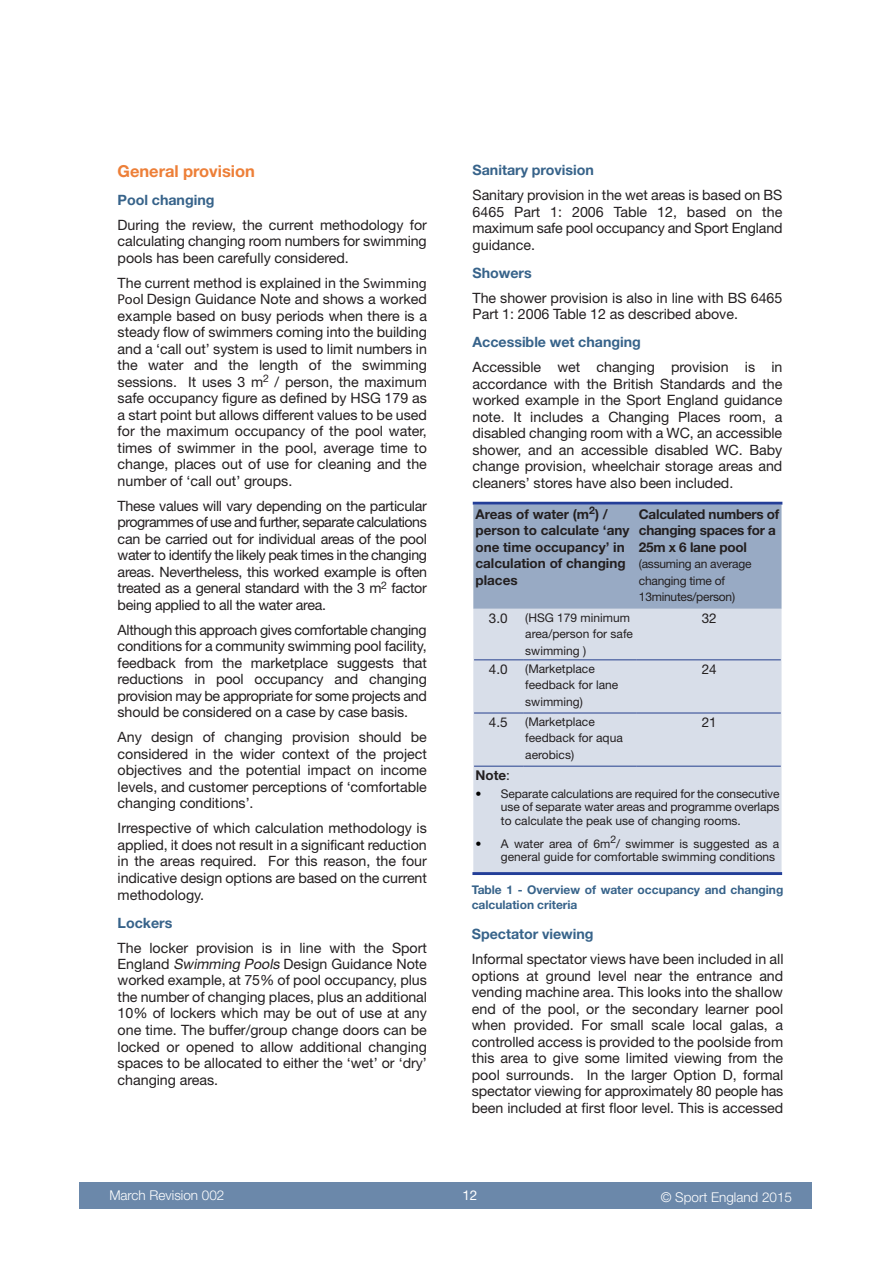
<style>
.page{position:relative;width:893px;height:1263px;background:#fff}
.page>*{position:absolute;margin:0;border:0;box-sizing:border-box;transform-origin:0 0}
.Main_body_copy{font:700 16.5px "Helvetica Neue LT Std";color:#ed7f38}
.Main_body_copy-2{font:14.25px/16.5px "Helvetica Neue LT Std";color:#231f20;text-align:justify}
.Main_body_copy-3{font:700 14.25px "Helvetica Neue LT Std";color:#37638a}
.t1{font:700 13.5px/16.5px "Helvetica Neue LT Std";color:#231f20}
.t2{font:700 13.5px/16.5px "Helvetica Neue LT Std";letter-spacing:-.02em;color:#231f20}
.t3{font:300 13.5px "Helvetica Neue LT Std";color:#fff}
.t4{font:13.5px "Helvetica Neue LT Std";color:#231f20}
.t5{font:13.5px "Helvetica Neue LT Std";color:#fff}
.t6{font:12px/16.5px "Helvetica Neue LT Std";color:#231f20}
.Main_body_copy-4{font:700 12px/15px "Helvetica Neue LT Std";color:#37638a}
.t7{font:12px/16.5px "Helvetica Neue LT Std";letter-spacing:-.02em;color:#231f20}
.s1{font-family:"Myriad Pro"}
.s2{font-style:italic}
.s3{font-weight:400}
.s4{color:#000}
</style>
<div class="page">
<div style="left:79px;top:1182px;width:733px;height:27px;background:#6b88aa"></div>
<div style="left:473px;top:505px;width:308px;height:104px;background:#98aac4"></div>
<div style="left:473px;top:609px;width:308px;height:263px;background:#d8dee9"></div>
<hr style="left:474px;top:660px;width:49px;height:1px;background:#253f8e">
<hr style="left:523px;top:660px;width:114px;height:1px;background:#253f8e">
<hr style="left:637px;top:660px;width:144px;height:1px;background:#253f8e">
<hr style="left:474px;top:713px;width:49px;height:1px;background:#253f8e">
<hr style="left:523px;top:713px;width:114px;height:1px;background:#253f8e">
<hr style="left:637px;top:713px;width:144px;height:1px;background:#253f8e">
<hr style="left:474px;top:766px;width:49px;height:1px;background:#253f8e">
<hr style="left:523px;top:766px;width:114px;height:1px;background:#253f8e">
<hr style="left:637px;top:766px;width:144px;height:1px;background:#253f8e">
<hr style="left:473px;top:502px;width:309px;height:3px;background:#233e98">
<hr style="left:472px;top:872px;width:310px;height:3px;background:#233e98">
<p class="Main_body_copy" style="left:118px;top:161px;width:139px">General provision</p>
<p class="Main_body_copy-3" style="left:118px;top:191px;width:98px">Pool changing</p>
<p class="Main_body_copy-2" style="left:118px;top:216px;width:311px">During the review, the current methodology for calculating changing room numbers for swimming pools has been carefully considered.</p>
<p class="Main_body_copy-2" style="left:118px;top:274px;width:311px">The current method is explained in the <span class="s1">Swimming Pool</span> Design Guidance Note and shows a worked example based on busy periods when there is a steady flow of swimmers coming into the building and a ‘call out’ system is used to limit numbers in the water and the length of the swimming sessions. It uses 3 m<sup>2</sup> / person, the maximum safe occupancy figure as defined by HSG 179 as a start point but allows different values to be used for the maximum occupancy of the pool water, times of swimmer in the pool, average time to change, places out of use for cleaning and the number of ‘call out’ groups.</p>
<p class="Main_body_copy-2" style="left:118px;top:497px;width:311px">These values will vary depending on the particular programmes of use and further, separate calculations can be carried out for individual areas of the pool water to identify the likely peak times in the changing areas. Nevertheless, this worked example is often treated as a general standard with the 3 m<sup>2</sup> factor being applied to all the water area.</p>
<p class="Main_body_copy-2" style="left:118px;top:621px;width:311px">Although this approach gives comfortable changing conditions for a community swimming pool facility, feedback from the marketplace suggests that reductions in pool occupancy and changing provision may be appropriate for some projects and should be considered on a case by case basis.</p>
<p class="Main_body_copy-2" style="left:118px;top:729px;width:311px">Any design of changing provision should be considered in the wider context of the project objectives and the potential impact on income levels, and customer perceptions of ‘comfortable changing conditions’.</p>
<p class="Main_body_copy-2" style="left:118px;top:820px;width:311px">Irrespective of which calculation methodology is applied, it does not result in a significant reduction in the areas required. For this reason, the four indicative design options are based on the current methodology.</p>
<p class="Main_body_copy-3" style="left:118px;top:913px;width:56px">Lockers</p>
<p class="Main_body_copy-2" style="left:118px;top:939px;width:311px">The locker provision is in line with the Sport England <span class="s2">Swimming Pools</span> Design Guidance Note worked example, at 75% of pool occupancy, plus the number of changing places, plus an additional 10% of lockers which may be out of use at any one time. The buffer/group change doors can be locked or opened to allow additional changing spaces to be allocated to either the ‘wet’ or ‘dry’ changing areas.</p>
<p class="Main_body_copy-3" style="left:473px;top:161px;width:123px">Sanitary provision</p>
<p class="Main_body_copy-2" style="left:473px;top:187px;width:311px">Sanitary provision in the wet areas is based on BS 6465 Part 1: 2006 Table 12, based on the maximum safe pool occupancy and Sport England guidance.</p>
<p class="Main_body_copy-3" style="left:473px;top:264px;width:61px">Showers</p>
<p class="Main_body_copy-2" style="left:473px;top:289px;width:311px">The shower provision is also in line with BS 6465<br>Part 1: 2006 Table 12 as described above.</p>
<p class="Main_body_copy-3" style="left:473px;top:333px;width:170px">Accessible wet changing</p>
<p class="Main_body_copy-2" style="left:473px;top:359px;width:311px">Accessible wet changing provision is in accordance with the British Standards and the worked example in the Sport England guidance note. It includes a Changing Places room, a disabled changing room with a WC, an accessible shower, and an accessible disabled WC. Baby change provision, wheelchair storage areas and cleaners’ stores have also been included.</p>
<p class="t1" style="left:475px;top:505px;width:155px">Areas of water (m<sup>2</sup>) / person to calculate ‘any one time occupancy’ in calculation of changing places</p>
<p class="t2" style="left:639px;top:505px;width:142px">Calculated numbers of changing spaces for a<br>25m x 6 lane pool</p>
<p class="t7" style="left:639px;top:555px;width:114px">(assuming an average changing time of<br>13minutes/person)</p>
<p class="t4" style="left:489px;top:610px;width:20px">3.0</p>
<p class="t6" style="left:525px;top:609px;width:109px">(HSG 179 minimum area/person for safe swimming )</p>
<p class="t4" style="left:702px;top:610px;width:17px">32</p>
<p class="t4" style="left:489px;top:661px;width:20px">4.0</p>
<p class="t6" style="left:525px;top:660px;width:95px">(Marketplace feedback for lane swimming)</p>
<p class="t4" style="left:702px;top:661px;width:17px">24</p>
<p class="t4" style="left:489px;top:714px;width:20px">4.5</p>
<p class="t6" style="left:525px;top:713px;width:99px">(Marketplace feedback for aqua aerobics)</p>
<p class="t4" style="left:702px;top:714px;width:17px">21</p>
<p class="t1" style="left:475px;top:767px;width:36px">Note<span class="s3">:</span></p>
<p class="t6" style="left:501px;top:787px;width:280px;line-height:13.5px;text-align:justify;text-indent:-26px"><span class="s4">•</span> Separate calculations are required for the consecutive use of separate water areas and programme overlaps to calculate the peak use of changing rooms.</p>
<p class="t6" style="left:501px;top:836px;width:280px;line-height:13.5px;text-indent:-26px"><span class="s4">•</span> A water area of 6m<sup>2</sup>/ swimmer is suggested as a general guide for comfortable swimming conditions</p>
<p class="Main_body_copy-4" style="left:472px;top:882px;width:313px">Table 1 - Overview of water occupancy and changing calculation criteria</p>
<p class="Main_body_copy-3" style="left:472px;top:925px;width:123px">Spectator viewing</p>
<p class="Main_body_copy-2" style="left:472px;top:950px;width:313px">Informal spectator views have been included in all options at ground level near the entrance and vending machine area. This looks into the shallow end of the pool, or the secondary learner pool when provided. For small scale local galas, a controlled access is provided to the poolside from this area to give some limited viewing from the pool surrounds. In the larger Option D, formal spectator viewing for approximately 80 people has been included at first floor level. This is accessed</p>
<p class="t3" style="left:109px;top:1187px;width:117px">March Revision 002</p>
<p class="t5" style="left:462px;top:1187px;width:16px">12</p>
<p class="t3" style="left:661px;top:1188px;width:133px">© Sport England 2015</p>
</div>
